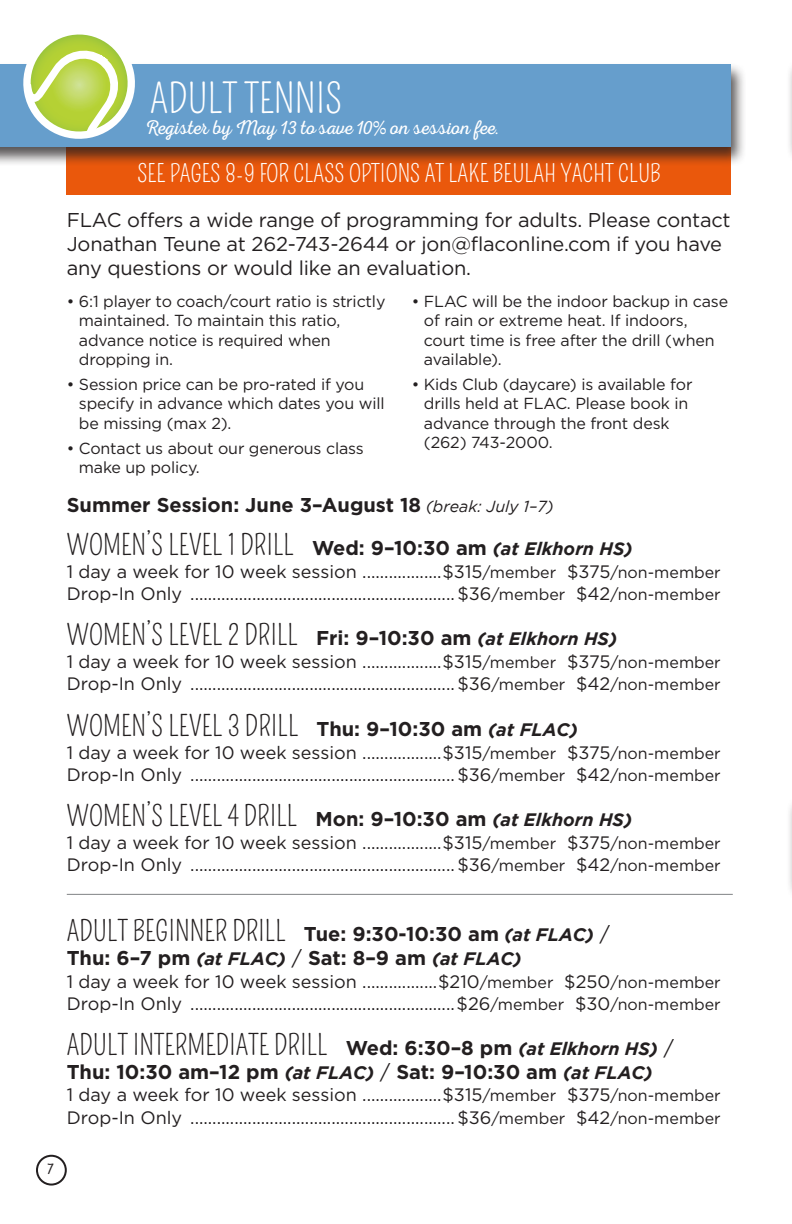
<style>
.page{position:relative;width:792px;height:1224px;background:#fff}
.page>*{position:absolute;margin:0;border:0;box-sizing:border-box;transform-origin:0 0}
.t1{font:40px "Pompiere";color:#fff}
.t2{font:28px "Pompiere";color:#231f20}
.t3{font:24px "Pompiere";color:#fff}
.t4{font:20px/24px "Gotham";letter-spacing:-.01em;color:#231f20}
.t5{font:700 20px "Gotham";color:#231f20}
.t6{font:20px "Nexa Rust Script L 0";letter-spacing:.01em;color:#fff}
.t7{font:18px "Gotham";color:#231f20}
.t8{font:16px/19.2px "Gotham";letter-spacing:-.01em;color:#231f20}
.t9{font:16px "Nexa Rust Script L 0";color:#231f20}
.s1{font-family:"Alegreya"}
.s2{font-weight:400;font-style:italic;font-size:16px}
.s3{font-family:"Gotham";font-weight:700;font-size:20px}
.s4{font-family:"Gotham";font-weight:700;font-style:italic;font-size:18px}
.s5{font-size:16px}
.s6{font-family:"Gotham";font-size:20px}
.s7{font-style:italic;font-size:18px}
.s8{font-weight:400}
</style>
<div class="page">
<div style="left:786px;top:796px;width:6px;height:105px;background:#f8f7f8"></div>
<hr style="left:791px;top:798px;width:1px;height:83px;background:#6f9a78">
<div style="left:786px;top:60px;width:6px;height:105px;background:#f8f7f8"></div>
<hr style="left:791px;top:62px;width:1px;height:82px;background:#669ecc">
<div style="left:67px;top:145px;width:664px;height:50px;background:#ea580c"></div>
<div style="left:0;top:62px;width:746px;height:105px;background:#231f20;opacity:.75"></div>
<div style="left:0;top:64px;width:731px;height:82px;background:#669ecc"></div>
<svg style="left:19px;top:34px;width:125px;height:114px"></svg>
<hr style="left:67px;top:894px;width:666px;height:1px;background:#808285">
<div style="left:36px;top:1155px;width:31px;height:31px;border:2px solid #231f20;border-radius:50%"></div>
<p class="t1" style="left:150px;top:76px;width:194px">ADULT TENNIS</p>
<p class="t6" style="left:146px;top:117px;width:355px">Register by May 13 to save 10<span class="s1">%</span> on session fee.</p>
<p class="t3" style="left:137px;top:159px;width:525px">SEE PAGES 8-9 FOR CLASS OPTIONS AT LAKE BEULAH YACHT CLUB</p>
<p class="t4" style="left:67px;top:207px;width:665px">FLAC offers a wide range of programming for adults. Please contact<br>Jonathan Teune at 262-743-2644 or jon@flaconline.com if you have any questions or would like an evaluation.</p>
<p class="t8" style="left:79px;top:292px;width:308px;text-indent:-12px">• 6:1 player to coach/court ratio is strictly maintained. To maintain this ratio, advance notice is required when dropping in.</p>
<p class="t8" style="left:79px;top:375px;width:307px;text-indent:-12px">• Session price can be pro-rated if you specify in advance which dates you will be missing (max 2).</p>
<p class="t8" style="left:79px;top:438px;width:286px;text-indent:-12px">• Contact us about our generous class make up policy.</p>
<p class="t8" style="left:424px;top:292px;width:306px;text-indent:-12px">• FLAC will be the indoor backup in case of rain or extreme heat. If indoors, court time is free after the drill (when available).</p>
<p class="t8" style="left:424px;top:375px;width:270px;text-indent:-12px">• Kids Club (daycare) is available for drills held at FLAC. Please book in advance through the front desk (262) 743-2000.</p>
<p class="t5" style="left:67px;top:492px;width:489px">Summer Session: June 3–August 18 <span class="s2">(break: July 1–7)</span></p>
<p class="t2" style="left:67px;top:528px;width:567px">WOMEN’S LEVEL 1 DRILL <span class="s3">Wed: 9–10:30 am</span> <span class="s4">(at Elkhorn HS)</span></p>
<p class="t7" style="left:67px;top:560px;width:656px">1 day a week for 10 week session ..................$315<span class="s5">/member</span> $375<span class="s5">/non-member</span></p>
<p class="t7" style="left:67px;top:582px;width:656px">Drop-In Only ............................................................$36<span class="s5">/member</span> $42<span class="s5">/non-member</span></p>
<p class="t2" style="left:67px;top:619px;width:552px">WOMEN’S LEVEL 2 DRILL <span class="s3">Fri: 9–10:30 am</span> <span class="s4">(at Elkhorn HS)</span></p>
<p class="t7" style="left:67px;top:651px;width:656px">1 day a week for 10 week session ..................$315<span class="s5">/member</span> $375<span class="s5">/non-member</span></p>
<p class="t7" style="left:67px;top:672px;width:656px">Drop-In Only ............................................................$36<span class="s5">/member</span> $42<span class="s5">/non-member</span></p>
<p class="t2" style="left:67px;top:709px;width:512px">WOMEN’S LEVEL 3 DRILL <span class="s3">Thu: 9–10:30 am</span> <span class="s4">(at FLAC)</span></p>
<p class="t7" style="left:67px;top:741px;width:656px">1 day a week for 10 week session ..................$315<span class="s5">/member</span> $375<span class="s5">/non-member</span></p>
<p class="t7" style="left:67px;top:763px;width:656px">Drop-In Only ............................................................$36<span class="s5">/member</span> $42<span class="s5">/non-member</span></p>
<p class="t2" style="left:67px;top:800px;width:567px">WOMEN’S LEVEL 4 DRILL <span class="s3">Mon: 9–10:30 am</span> <span class="s4">(at Elkhorn HS)</span></p>
<p class="t7" style="left:67px;top:832px;width:656px">1 day a week for 10 week session ..................$315<span class="s5">/member</span> $375<span class="s5">/non-member</span></p>
<p class="t7" style="left:67px;top:853px;width:656px">Drop-In Only ............................................................$36<span class="s5">/member</span> $42<span class="s5">/non-member</span></p>
<p class="t2" style="left:67px;top:914px;width:545px">ADULT BEGINNER DRILL <span class="s3">Tue: 9:30-10:30 am</span> <span class="s4">(at FLAC)</span> <span class="s6">/</span></p>
<p class="t5" style="left:67px;top:944px;width:456px">Thu: 6–7 pm <span class="s7">(at FLAC)</span> <span class="s8">/</span> Sat: 8–9 am <span class="s7">(at FLAC)</span></p>
<p class="t7" style="left:67px;top:970px;width:656px">1 day a week for 10 week session .................$210<span class="s5">/member</span> $250<span class="s5">/non-member</span></p>
<p class="t7" style="left:67px;top:992px;width:656px">Drop-In Only ............................................................$26<span class="s5">/member</span> $30<span class="s5">/non-member</span></p>
<p class="t2" style="left:67px;top:1029px;width:609px">ADULT INTERMEDIATE DRILL <span class="s3">Wed: 6:30–8 pm</span> <span class="s4">(at Elkhorn HS)</span> <span class="s6">/</span></p>
<p class="t5" style="left:67px;top:1059px;width:587px">Thu: 10:30 am–12 pm <span class="s7">(at FLAC)</span> <span class="s8">/</span> Sat: 9–10:30 am <span class="s7">(at FLAC)</span></p>
<p class="t7" style="left:67px;top:1083px;width:656px">1 day a week for 10 week session ..................$315<span class="s5">/member</span> $375<span class="s5">/non-member</span></p>
<p class="t7" style="left:67px;top:1106px;width:656px">Drop-In Only ............................................................$36<span class="s5">/member</span> $42<span class="s5">/non-member</span></p>
<p class="t9" style="left:47px;top:1160px;width:8px">7</p>
</div>
